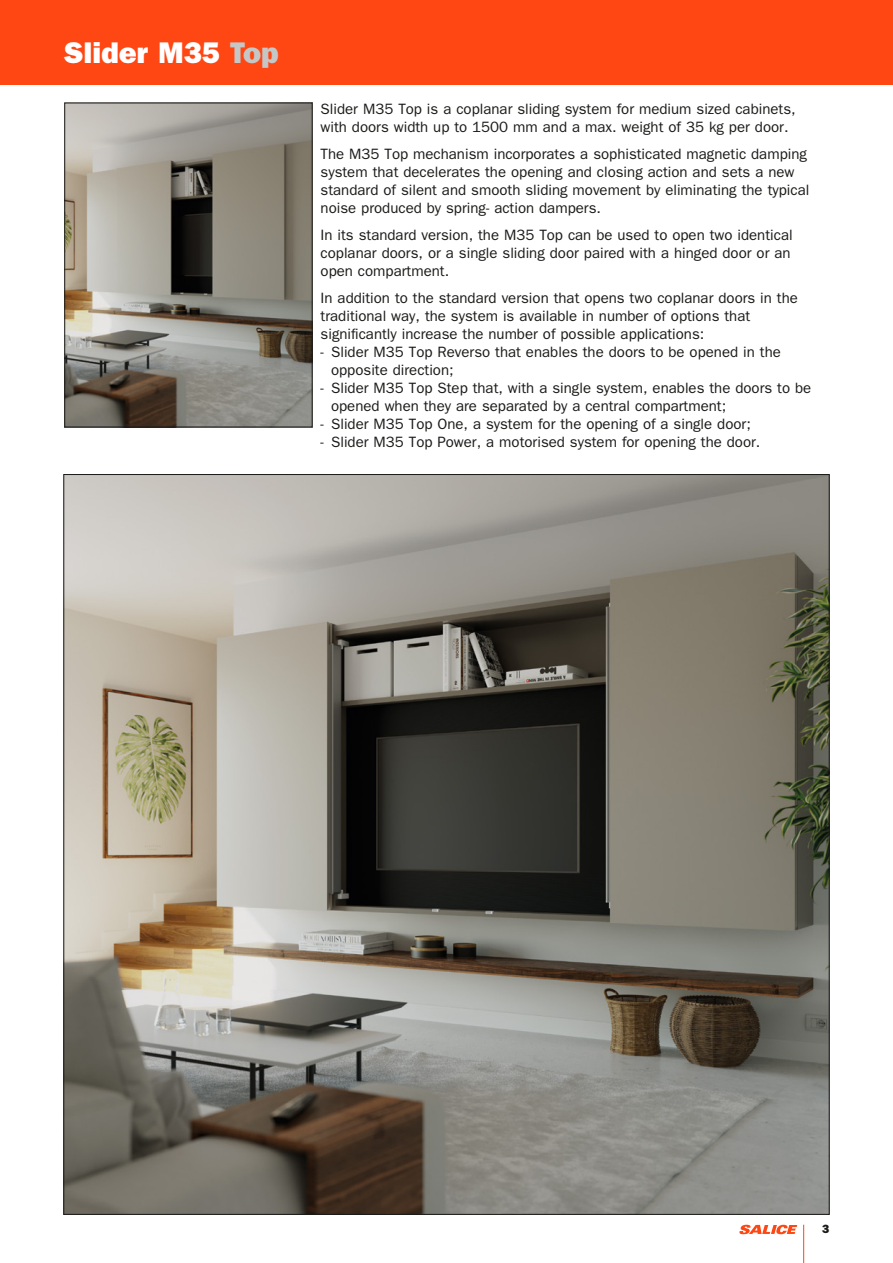
<style>
.page{position:relative;width:893px;height:1263px;background:#fff}
.page>*{position:absolute;margin:0;border:0;box-sizing:border-box;transform-origin:0 0}
.t1{font:30px "ITC Franklin Gothic Std Hvy";color:#fff}
.t2{font:15px/18px "ITC Franklin Gothic Std";color:#1a1a18}
.t3{font:12px "ITC Franklin Gothic Std Hvy";color:#1a1a18}
.s1{color:#c5c6c6}
</style>
<div class="page">
<div style="left:0;top:0;width:893px;height:85px;background:#ff4713"></div>
<img style="left:65px;top:476px;width:763px;height:737px">
<img style="left:66px;top:105px;width:245px;height:320px">
<div style="left:64px;top:103px;width:249px;height:324px;border:1px solid #1a1a18"></div>
<hr style="left:803px;top:1225px;width:1px;height:38px;background:#ff4713">
<svg style="left:739px;top:1225px;width:58px;height:9px"></svg>
<h1 class="t1" style="left:64px;top:35px;width:216px">Slider M35 <span class="s1">Top</span></h1>
<p class="t2" style="left:321px;top:100px;width:477px">Slider M35 Top is a coplanar sliding system for medium sized cabinets, with doors width up to 1500 mm and a max. weight of 35 kg per door.</p>
<p class="t2" style="left:321px;top:145px;width:490px">The M35 Top mechanism incorporates a sophisticated magnetic damping system that decelerates the opening and closing action and sets a new standard of silent and smooth sliding movement by eliminating the typical noise produced by spring- action dampers.</p>
<p class="t2" style="left:321px;top:226px;width:474px">In its standard version, the M35 Top can be used to open two identical coplanar doors, or a single sliding door paired with a hinged door or an open compartment.</p>
<p class="t2" style="left:321px;top:289px;width:479px">In addition to the standard version that opens two coplanar doors in the traditional way, the system is available in number of options that significantly increase the number of possible applications:</p>
<p class="t2" style="left:331px;top:343px;width:451px;text-indent:-10px">- Slider M35 Top Reverso that enables the doors to be opened in the opposite direction;</p>
<p class="t2" style="left:331px;top:379px;width:482px;text-indent:-10px">- Slider M35 Top Step that, with a single system, enables the doors to be opened when they are separated by a central compartment;</p>
<p class="t2" style="left:321px;top:415px;width:432px">- Slider M35 Top One, a system for the opening of a single door;</p>
<p class="t2" style="left:321px;top:433px;width:441px">- Slider M35 Top Power, a motorised system for opening the door.</p>
<p class="t3" style="left:822px;top:1222px;width:9px">3</p>
</div>
